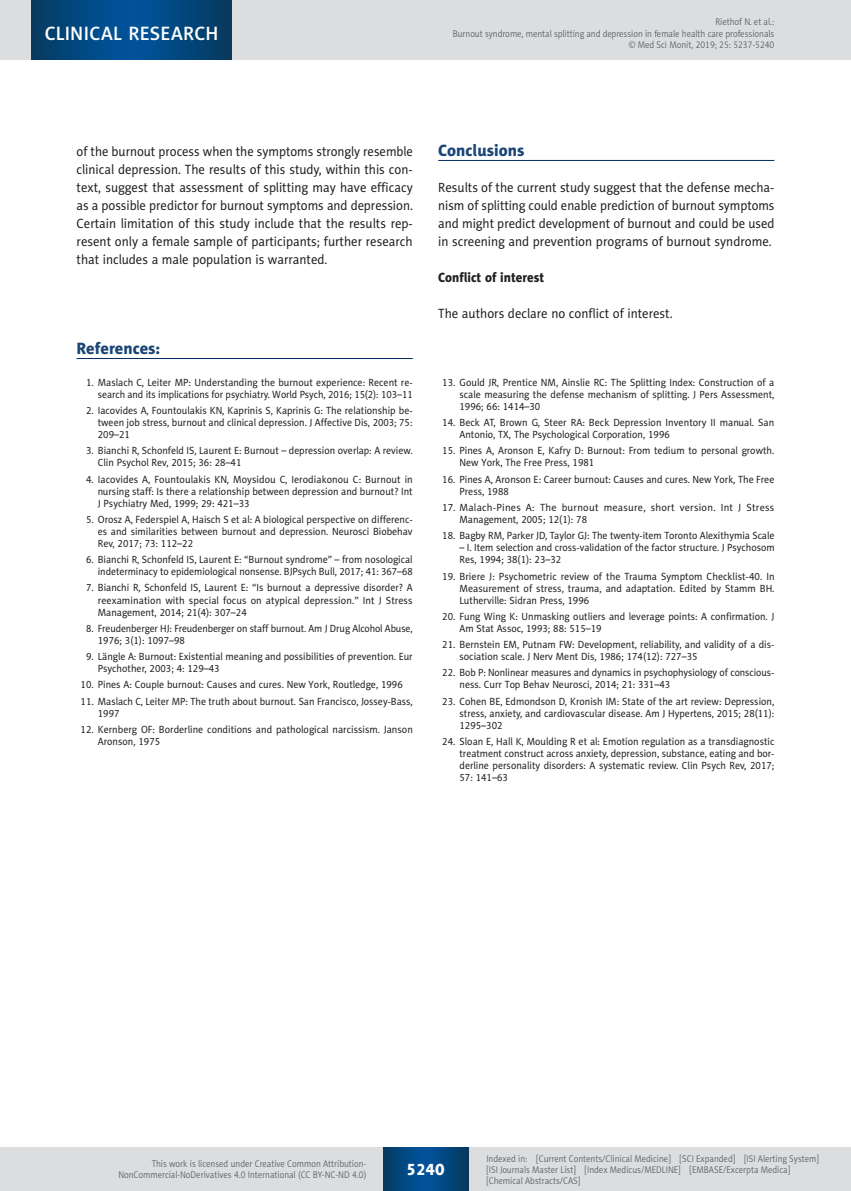
<style>
.page{position:relative;width:851px;height:1191px;background:#fff}
.page>*{position:absolute;margin:0;border:0;box-sizing:border-box;transform-origin:0 0}
.t1{font:19.5px "Naomi Sans EFN Medium";letter-spacing:.015em;color:#fff}
.MSM_Headline_1{font:16.5px "Naomi Sans EFN Heavy";color:#1a4574}
.MSM_Referencje_Tytul{font:16.5px "Naomi Sans EFN Heavy";color:#1a4574}
.t2{font:16.5px "Naomi Sans EFN Heavy";color:#fff}
.MSM_Body{font:13.5px/18px "Naomi Sans EFN";color:#231f20;text-align:justify;scale:.94 1}
.MSM_Body-2{font:13.5px/18px "Naomi Sans EFN";color:#231f20;text-align:justify;scale:.95 1}
.MSM_Headline_2{font:13.5px "Naomi Sans EFN Heavy";color:#231f20;scale:.95 1}
.MSM_Referencje_punkt{font:10.5px/12px "Naomi Sans EFN";color:#231f20;scale:.95 1}
.MSM_Referencje_punkt-2{font:10.5px/12px "Naomi Sans EFN";color:#231f20;text-align:justify;scale:.96 1}
.MSM_Referencje_punkt-3{font:10.5px/12px "Naomi Sans EFN";color:#231f20;scale:.94 1}
.MSM_Referencje_punkt-4{font:10.5px/12px "Naomi Sans EFN";color:#231f20;scale:.93 1}
.MSM_Referencje_punkt-5{font:10.5px/12px "Naomi Sans EFN";letter-spacing:.02em;color:#231f20}
.t3{font:9.75px/11.2px "Naomi Sans EFN Light";color:#57585a;text-align:right;scale:.9 1}
</style>
<div class="page">
<hr style="left:438px;top:160px;width:336px;height:1px;background:#00295c">
<hr style="left:77px;top:358px;width:335px;height:1px;background:#00295c">
<div style="left:0;top:1148px;width:850px;height:43px;background:#dcdddf"></div>
<svg style="left:383px;top:1147px;width:85px;height:43px;background:#02477e"></svg>
<div style="left:0;top:0;width:850px;height:60px;background:#dcdddf"></div>
<svg style="left:32px;top:0;width:200px;height:60px;background:#02477e"></svg>
<h1 class="t1" style="left:45px;top:22px;width:175px">CLINICAL RESEARCH</h1>
<p class="t3" style="left:452px;top:16px;width:359px">Riethof N. et al.:<br>Burnout syndrome, mental splitting and depression in female health care professionals © Med Sci Monit, 2019; 25: 5237-5240</p>
<p class="MSM_Body" style="left:77px;top:142px;width:359px">of the burnout process when the symptoms strongly resemble clinical depression. The results of this study, within this con&shy;text, suggest that assessment of splitting may have efficacy as a possible predictor for burnout symptoms and depression.<br>Certain limitation of this study include that the results rep&shy;resent only a female sample of participants; further research that includes a male population is warranted.</p>
<p class="MSM_Headline_1" style="left:438px;top:140px;width:88px">Conclusions</p>
<p class="MSM_Body-2" style="left:438px;top:178px;width:355px">Results of the current study suggest that the defense mecha&shy;nism of splitting could enable prediction of burnout symptoms and might predict development of burnout and could be used in screening and prevention programs of burnout syndrome.</p>
<p class="MSM_Headline_2" style="left:438px;top:269px;width:113px">Conflict of interest</p>
<p class="MSM_Body-2" style="left:438px;top:304px;width:248px">The authors declare no conflict of interest.</p>
<p class="MSM_Referencje_Tytul" style="left:77px;top:338px;width:85px">References:</p>
<p class="MSM_Referencje_punkt" style="left:86px;top:376px;width:345px;text-align:right">1. Maslach C, Leiter MP: Understanding the burnout experience: Recent re&shy;search and its implications for psychiatry. World Psych, 2016; 15(2): 103–11</p>
<p class="MSM_Referencje_punkt" style="left:98px;top:405px;width:333px;text-align:justify;text-indent:-12px">2. Iacovides A, Fountoulakis KN, Kaprinis S, Kaprinis G: The relationship be&shy;tween job stress, burnout and clinical depression. J Affective Dis, 2003; 75:<br>209–21</p>
<p class="MSM_Referencje_punkt" style="left:98px;top:445px;width:333px;text-indent:-12px">3. Bianchi R, Schonfeld IS, Laurent E: Burnout – depression overlap: A review.<br>Clin Psychol Rev, 2015; 36: 28–41</p>
<p class="MSM_Referencje_punkt-2" style="left:98px;top:473px;width:329px;text-indent:-12px">4. Iacovides A, Fountoulakis KN, Moysidou C, Ierodiakonou C: Burnout in nursing staff: Is there a relationship between depression and burnout? Int J Psychiatry Med, 1999; 29: 421–33</p>
<p class="MSM_Referencje_punkt" style="left:98px;top:513px;width:333px;text-align:justify;text-indent:-12px">5. Orosz A, Federspiel A, Haisch S et al: A biological perspective on differenc&shy;es and similarities between burnout and depression. Neurosci Biobehav Rev, 2017; 73: 112–22</p>
<p class="MSM_Referencje_punkt" style="left:86px;top:554px;width:345px;text-align:right">6. Bianchi R, Schonfeld IS, Laurent E: “Burnout syndrome” – from nosological indeterminacy to epidemiological nonsense. BJPsych Bull, 2017; 41: 367–68</p>
<p class="MSM_Referencje_punkt" style="left:98px;top:582px;width:333px;text-align:justify;text-indent:-12px">7. Bianchi R, Schonfeld IS, Laurent E: “Is burnout a depressive disorder? A reexamination with special focus on atypical depression.” Int J Stress Management, 2014; 21(4): 307–24</p>
<p class="MSM_Referencje_punkt-4" style="left:98px;top:622px;width:340px;text-indent:-12px">8. Freudenberger HJ: Freudenberger on staff burnout. Am J Drug Alcohol Abuse,<br>1976; 3(1): 1097–98</p>
<p class="MSM_Referencje_punkt" style="left:98px;top:650px;width:333px;text-indent:-12px">9. Längle A: Burnout: Existential meaning and possibilities of prevention. Eur<br>Psychother, 2003; 4: 129–43</p>
<p class="MSM_Referencje_punkt" style="left:81px;top:679px;width:340px">10. Pines A: Couple burnout: Causes and cures. New York, Routledge, 1996</p>
<p class="MSM_Referencje_punkt" style="left:98px;top:695px;width:333px;text-indent:-17px">11. Maslach C, Leiter MP: The truth about burnout. San Francisco, Jossey-Bass,<br>1997</p>
<p class="MSM_Referencje_punkt" style="left:98px;top:723px;width:333px;text-indent:-17px">12. Kernberg OF: Borderline conditions and pathological narcissism. Janson<br>Aronson, 1975</p>
<p class="MSM_Referencje_punkt" style="left:459px;top:376px;width:333px;text-align:justify;text-indent:-17px">13. Gould JR, Prentice NM, Ainslie RC: The Splitting Index: Construction of a scale measuring the defense mechanism of splitting. J Pers Assessment, 1996; 66: 1414–30</p>
<p class="MSM_Referencje_punkt-2" style="left:459px;top:417px;width:329px;text-indent:-17px">14. Beck AT, Brown G, Steer RA: Beck Depression Inventory II manual. San<br>Antonio, TX, The Psychological Corporation, 1996</p>
<p class="MSM_Referencje_punkt" style="left:459px;top:445px;width:333px;text-indent:-17px">15. Pines A, Aronson E, Kafry D: Burnout: From tedium to personal growth.<br>New York, The Free Press, 1981</p>
<p class="MSM_Referencje_punkt" style="left:459px;top:473px;width:333px;text-indent:-17px">16. Pines A, Aronson E: Career burnout: Causes and cures. New York, The Free<br>Press, 1988</p>
<p class="MSM_Referencje_punkt-5" style="left:459px;top:501px;width:316px;text-indent:-17px">17. Malach-Pines A: The burnout measure, short version. Int J Stress<br>Management, 2005; 12(1): 78</p>
<p class="MSM_Referencje_punkt-3" style="left:442px;top:530px;width:355px">18. Bagby RM, Parker JD, Taylor GJ: The twenty-item Toronto Alexithymia Scale</p>
<p class="MSM_Referencje_punkt-3" style="left:459px;top:542px;width:336px">– I. Item selection and cross-validation of the factor structure. J Psychosom<br>Res, 1994; 38(1): 23–32</p>
<p class="MSM_Referencje_punkt-2" style="left:459px;top:570px;width:329px;text-indent:-17px">19. Briere J: Psychometric review of the Trauma Symptom Checklist-40. In Measurement of stress, trauma, and adaptation. Edited by Stamm BH.<br>Lutherville: Sidran Press, 1996</p>
<p class="MSM_Referencje_punkt" style="left:459px;top:610px;width:333px;text-indent:-17px">20. Fung Wing K: Unmasking outliers and leverage points: A confirmation. J<br>Am Stat Assoc, 1993; 88: 515–19</p>
<p class="MSM_Referencje_punkt" style="left:459px;top:638px;width:333px;text-indent:-17px">21. Bernstein EM, Putnam FW: Development, reliability, and validity of a dis&shy;sociation scale. J Nerv Ment Dis, 1986; 174(12): 727–35</p>
<p class="MSM_Referencje_punkt-3" style="left:459px;top:667px;width:336px;text-indent:-17px">22. Bob P: Nonlinear measures and dynamics in psychophysiology of conscious&shy;ness. Curr Top Behav Neurosci, 2014; 21: 331–43</p>
<p class="MSM_Referencje_punkt" style="left:459px;top:695px;width:333px;text-align:justify;text-indent:-17px">23. Cohen BE, Edmondson D, Kronish IM: State of the art review: Depression, stress, anxiety, and cardiovascular disease. Am J Hypertens, 2015; 28(11):<br>1295–302</p>
<p class="MSM_Referencje_punkt" style="left:459px;top:735px;width:333px;text-align:justify;text-indent:-17px">24. Sloan E, Hall K, Moulding R et al: Emotion regulation as a transdiagnostic treatment construct across anxiety, depression, substance, eating and bor&shy;derline personality disorders: A systematic review. Clin Psych Rev, 2017; 57: 141–63</p>
<p class="t3" style="left:118px;top:1158px;width:277px">This work is licensed under Creative Common Attribution-<br>NonCommercial-NoDerivatives 4.0 International (CC BY-NC-ND 4.0)</p>
<h2 class="t2" style="left:406px;top:1159px;width:40px">5240</h2>
<p class="t3" style="left:486px;top:1152px;width:371px;text-align:left">Indexed in: [Current Contents/Clinical Medicine] [SCI Expanded] [ISI Alerting System] [ISI Journals Master List] [Index Medicus/MEDLINE] [EMBASE/Excerpta Medica] [Chemical Abstracts/CAS]</p>
</div>
